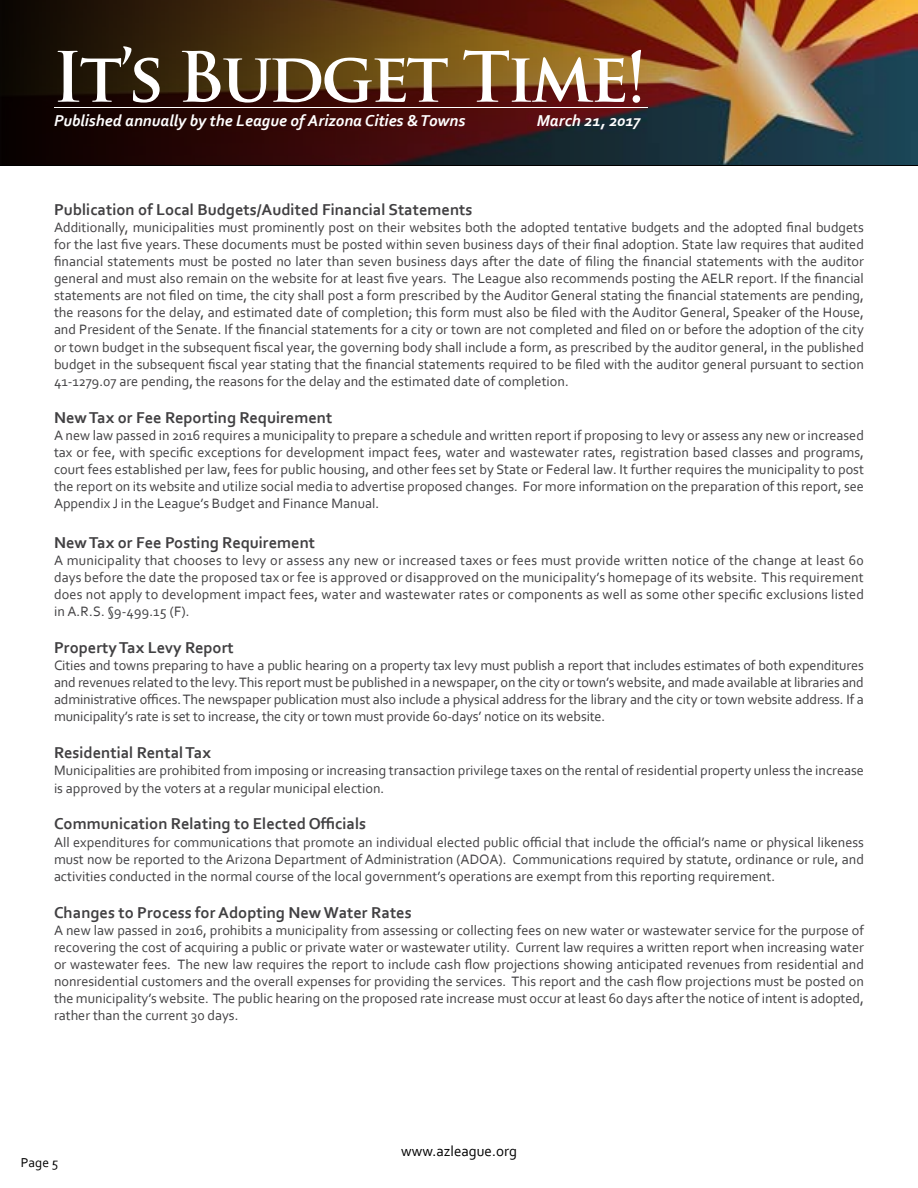
<style>
.page{position:relative;width:918px;height:1188px;background:#fff}
.page>*{position:absolute;margin:0;border:0;box-sizing:border-box;transform-origin:0 0}
.t1{font:700 67.5px "Trajan Pro";letter-spacing:-.05em;color:#fff}
.t2{font:700 16.5px "Corbel";color:#414042}
.t3{font:italic 700 16.5px "Corbel";color:#fff}
.t4{font:15px "Corbel";color:#000}
.t5{font:14.25px/17.1px "Corbel";color:#414042;text-align:justify}
.t6{font:13.5px "Corbel";color:#000}
</style>
<div class="page">
<img style="left:0;top:0;width:905px;height:165px">
<hr style="left:54px;top:107px;width:594px;height:1px;background:#fff">
<hr style="left:0;top:165px;width:918px;height:1px;background:#000">
<h1 class="t1" style="left:52px;top:35px;width:596px">It’s Budget Time!</h1>
<p class="t3" style="left:54px;top:110px;width:413px">Published annually by the League of Arizona Cities &amp; Towns</p>
<p class="t3" style="left:537px;top:110px;width:105px">March 21, 2017</p>
<p class="t2" style="left:54px;top:199px;width:420px">Publication of Local Budgets/Audited Financial Statements</p>
<p class="t5" style="left:54px;top:218px;width:812px">Additionally, municipalities must prominently post on their websites both the adopted tentative budgets and the adopted final budgets for the last five years. These documents must be posted within seven business days of their final adoption. State law requires that audited financial statements must be posted no later than seven business days after the date of filing the financial statements with the auditor general and must also remain on the website for at least five years. The League also recommends posting the AELR report. If the financial statements are not filed on time, the city shall post a form prescribed by the Auditor General stating the financial statements are pending, the reasons for the delay, and estimated date of completion; this form must also be filed with the Auditor General, Speaker of the House, and President of the Senate. If the financial statements for a city or town are not completed and filed on or before the adoption of the city or town budget in the subsequent fiscal year, the governing body shall include a form, as prescribed by the auditor general, in the published budget in the subsequent fiscal year stating that the financial statements required to be filed with the auditor general pursuant to section 41-1279.07 are pending, the reasons for the delay and the estimated date of completion.</p>
<p class="t2" style="left:54px;top:407px;width:280px">New Tax or Fee Reporting Requirement</p>
<p class="t5" style="left:54px;top:426px;width:812px">A new law passed in 2016 requires a municipality to prepare a schedule and written report if proposing to levy or assess any new or increased tax or fee, with specific exceptions for development impact fees, water and wastewater rates, registration based classes and programs, court fees established per law, fees for public housing, and other fees set by State or Federal law. It further requires the municipality to post the report on its website and utilize social media to advertise proposed changes. For more information on the preparation of this report, see Appendix J in the League’s Budget and Finance Manual.</p>
<p class="t2" style="left:54px;top:532px;width:263px">New Tax or Fee Posting Requirement</p>
<p class="t5" style="left:54px;top:551px;width:812px">A municipality that chooses to levy or assess any new or increased taxes or fees must provide written notice of the change at least 60 days before the date the proposed tax or fee is approved or disapproved on the municipality’s homepage of its website. This requirement does not apply to development impact fees, water and wastewater rates or components as well as some other specific exclusions listed in A.R.S. §9-499.15 (F).</p>
<p class="t2" style="left:54px;top:637px;width:181px">Property Tax Levy Report</p>
<p class="t5" style="left:54px;top:657px;width:811px">Cities and towns preparing to have a public hearing on a property tax levy must publish a report that includes estimates of both expenditures and revenues related to the levy. This report must be published in a newspaper, on the city or town’s website, and made available at libraries and administrative offices. The newspaper publication must also include a physical address for the library and the city or town website address. If a municipality’s rate is set to increase, the city or town must provide 60-days’ notice on its website.</p>
<p class="t2" style="left:54px;top:743px;width:158px">Residential Rental Tax</p>
<p class="t5" style="left:54px;top:762px;width:812px">Municipalities are prohibited from imposing or increasing transaction privilege taxes on the rental of residential property unless the increase is approved by the voters at a regular municipal election.</p>
<p class="t2" style="left:54px;top:814px;width:314px">Communication Relating to Elected Officials</p>
<p class="t5" style="left:54px;top:833px;width:812px">All expenditures for communications that promote an individual elected public official that include the official’s name or physical likeness must now be reported to the Arizona Department of Administration (ADOA). Communications required by statute, ordinance or rule, and activities conducted in the normal course of the local government’s operations are exempt from this reporting requirement.</p>
<p class="t2" style="left:54px;top:902px;width:359px">Changes to Process for Adopting New Water Rates</p>
<p class="t5" style="left:54px;top:921px;width:812px">A new law passed in 2016, prohibits a municipality from assessing or collecting fees on new water or wastewater service for the purpose of recovering the cost of acquiring a public or private water or wastewater utility. Current law requires a written report when increasing water or wastewater fees. The new law requires the report to include cash flow projections showing anticipated revenues from residential and nonresidential customers and the overall expenses for providing the services. This report and the cash flow projections must be posted on the municipality’s website. The public hearing on the proposed rate increase must occur at least 60 days after the notice of intent is adopted, rather than the current 30 days.</p>
<p class="t6" style="left:21px;top:1155px;width:39px">Page 5</p>
<p class="t4" style="left:401px;top:1141px;width:118px">www.azleague.org</p>
</div>
